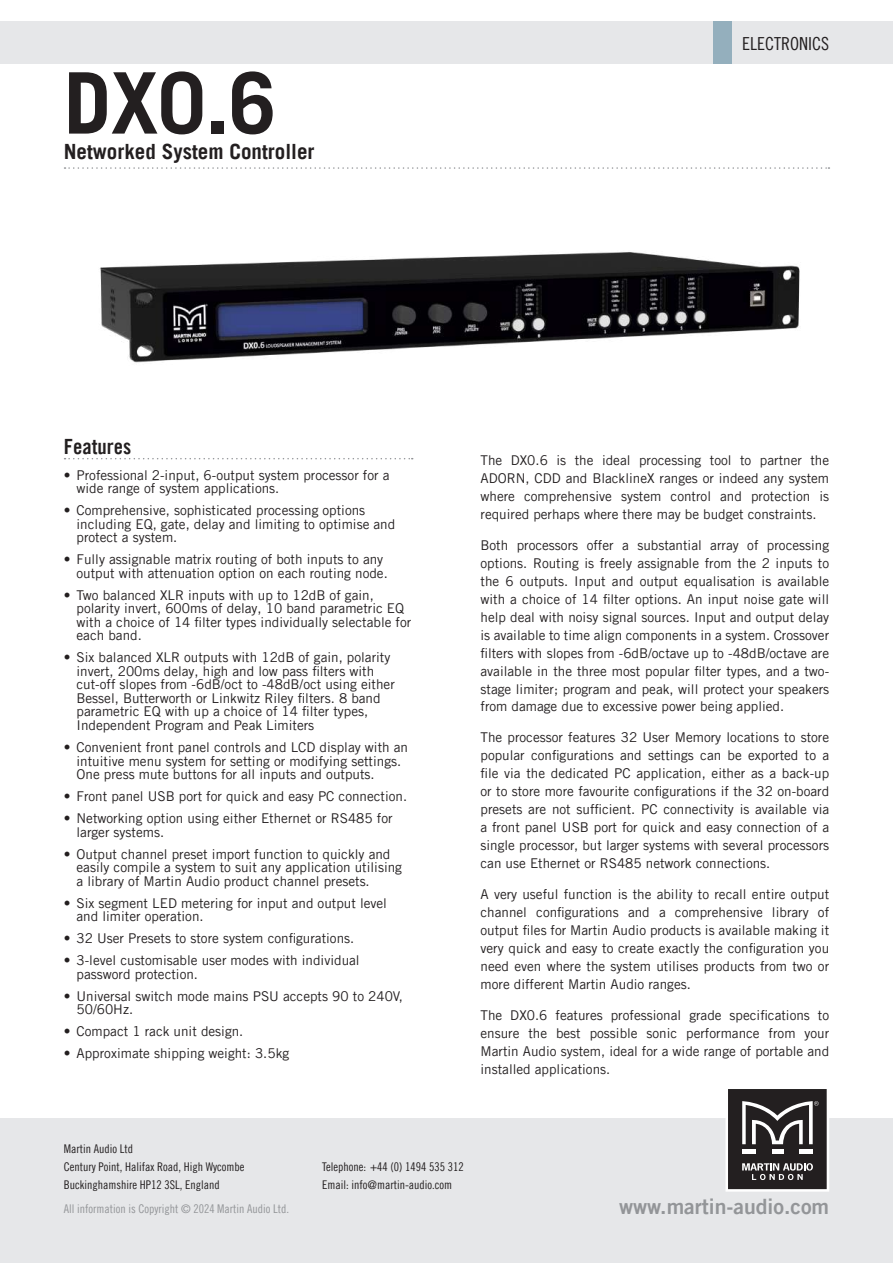
<style>
.page{position:relative;width:893px;height:1263px;background:#fff}
.page>*{position:absolute;margin:0;border:0;box-sizing:border-box;transform-origin:0 0}
.t1{font:700 84.9px "Trade Gothic LT Pro";color:#231f20}
.t2{font:21.15px "Trade Gothic LT Pro Bd 2";color:#939598}
.t3{font:700 21px "Trade Gothic LT Pro";color:#231f20}
.t4{font:21px "Trade Gothic LT Pro Bd Cn 20";color:#231f20}
.t5{font:18px "Trade Gothic LT Pro Cn 18";color:#231f20}
.t6{font:13.5px/18px "Trade Gothic LT Pro";color:#231f20}
.t7{font:12px/18px "Trade Gothic LT Pro Cn 18";color:#231f20}
.t8{font:12px "Trade Gothic LT Pro Cn 18";color:#939598}
</style>
<div class="page">
<div style="left:0;top:21px;width:893px;height:43px;background:#e6e7e9"></div>
<div style="left:0;top:1118px;width:893px;height:145px;background:#e6e7e9"></div>
<svg style="left:725px;top:1089px;width:104px;height:103px;background:#555253"></svg>
<svg style="left:65px;top:167px;width:764px;height:2px"></svg>
<svg style="left:65px;top:458px;width:348px;height:1px"></svg>
<div style="left:713px;top:21px;width:18px;height:43px;background:#94afbd"></div>
<img style="left:99px;top:252px;width:701px;height:111px">
<h1 class="t1" style="left:64px;top:51px;width:214px">DX0.6</h1>
<h3 class="t3" style="left:64px;top:138px;width:252px">Networked System Controller</h3>
<h3 class="t5" style="left:742px;top:33px;width:88px">ELECTRONICS</h3>
<h3 class="t4" style="left:64px;top:433px;width:69px">Features</h3>
<p class="t6" style="left:77px;top:468px;width:315px;line-height:13.5px;text-indent:-13px">• Professional 2-input, 6-output system processor for a wide range of system applications.</p>
<p class="t6" style="left:77px;top:504px;width:320px;line-height:13.5px;text-indent:-13px">• Comprehensive, sophisticated processing options including EQ, gate, delay and limiting to optimise and protect a system.</p>
<p class="t6" style="left:77px;top:553px;width:313px;line-height:13.5px;text-indent:-13px">• Fully assignable matrix routing of both inputs to any output with attenuation option on each routing node.</p>
<p class="t6" style="left:77px;top:588px;width:336px;line-height:13.5px;text-indent:-13px">• Two balanced XLR inputs with up to 12dB of gain, polarity invert, 600ms of delay, 10 band parametric EQ with a choice of 14 filter types individually selectable for each band.</p>
<p class="t6" style="left:77px;top:651px;width:320px;line-height:13.5px;text-indent:-13px">• Six balanced XLR outputs with 12dB of gain, polarity invert, 200ms delay, high and low pass filters with cut-off slopes from -6dB/oct to -48dB/oct using either Bessel, Butterworth or Linkwitz Riley filters. 8 band parametric EQ with up a choice of 14 filter types, Independent Program and Peak Limiters</p>
<p class="t6" style="left:77px;top:740px;width:333px;line-height:13.5px;text-indent:-13px">• Convenient front panel controls and LCD display with an intuitive menu system for setting or modifying settings.<br>One press mute buttons for all inputs and outputs.</p>
<p class="t6" style="left:64px;top:787px;width:345px">• Front panel USB port for quick and easy PC connection.</p>
<p class="t6" style="left:77px;top:811px;width:318px;line-height:13.5px;text-indent:-13px">• Networking option using either Ethernet or RS485 for larger systems.</p>
<p class="t6" style="left:77px;top:847px;width:327px;line-height:13.5px;text-indent:-13px">• Output channel preset import function to quickly and easily compile a system to suit any application utilising a library of Martin Audio product channel presets.</p>
<p class="t6" style="left:77px;top:896px;width:312px;line-height:13.5px;text-indent:-13px">• Six segment LED metering for input and output level and limiter operation.</p>
<p class="t6" style="left:64px;top:929px;width:292px">• 32 User Presets to store system configurations.</p>
<p class="t6" style="left:77px;top:953px;width:285px;line-height:13.5px;text-indent:-13px">• 3-level customisable user modes with individual password protection.</p>
<p class="t6" style="left:77px;top:989px;width:328px;line-height:13.5px;text-indent:-13px">• Universal switch mode mains PSU accepts 90 to 240V,<br>50/60Hz.</p>
<p class="t6" style="left:64px;top:1022px;width:181px">• Compact 1 rack unit design.</p>
<p class="t6" style="left:64px;top:1044px;width:227px">• Approximate shipping weight: 3.5kg</p>
<p class="t6" style="left:480px;top:451px;width:350px;text-align:justify">The DX0.6 is the ideal processing tool to partner the ADORN, CDD and BlacklineX ranges or indeed any system where comprehensive system control and protection is required perhaps where there may be budget constraints.</p>
<p class="t6" style="left:480px;top:535px;width:350px;text-align:justify">Both processors offer a substantial array of processing options. Routing is freely assignable from the 2 inputs to the 6 outputs. Input and output equalisation is available with a choice of 14 filter options. An input noise gate will help deal with noisy signal sources. Input and output delay is available to time align components in a system. Crossover filters with slopes from -6dB/octave up to -48dB/octave are available in the three most popular filter types, and a two&shy;stage limiter; program and peak, will protect your speakers from damage due to excessive power being applied.</p>
<p class="t6" style="left:480px;top:728px;width:350px;text-align:justify">The processor features 32 User Memory locations to store popular configurations and settings can be exported to a file via the dedicated PC application, either as a back-up or to store more favourite configurations if the 32 on-board presets are not sufficient. PC connectivity is available via a front panel USB port for quick and easy connection of a single processor, but larger systems with several processors can use Ethernet or RS485 network connections.</p>
<p class="t6" style="left:480px;top:885px;width:350px;text-align:justify">A very useful function is the ability to recall entire output channel configurations and a comprehensive library of output files for Martin Audio products is available making it very quick and easy to create exactly the configuration you need even where the system utilises products from two or more different Martin Audio ranges.</p>
<p class="t6" style="left:480px;top:1006px;width:350px;text-align:justify">The DX0.6 features professional grade specifications to ensure the best possible sonic performance from your Martin Audio system, ideal for a wide range of portable and installed applications.</p>
<p class="t7" style="left:64px;top:1140px;width:182px">Martin Audio Ltd<br>Century Point, Halifax Road, High Wycombe<br>Buckinghamshire HP12 3SL, England</p>
<p class="t8" style="left:64px;top:1202px;width:227px">All information is Copyright © 2024 Martin Audio Ltd.</p>
<p class="t7" style="left:322px;top:1158px;width:143px">Telephone: +44 (0) 1494 535 312<br>Email: info@martin-audio.com</p>
<h2 class="t2" style="left:619px;top:1194px;width:212px">www.martin-audio.com</h2>
</div>
